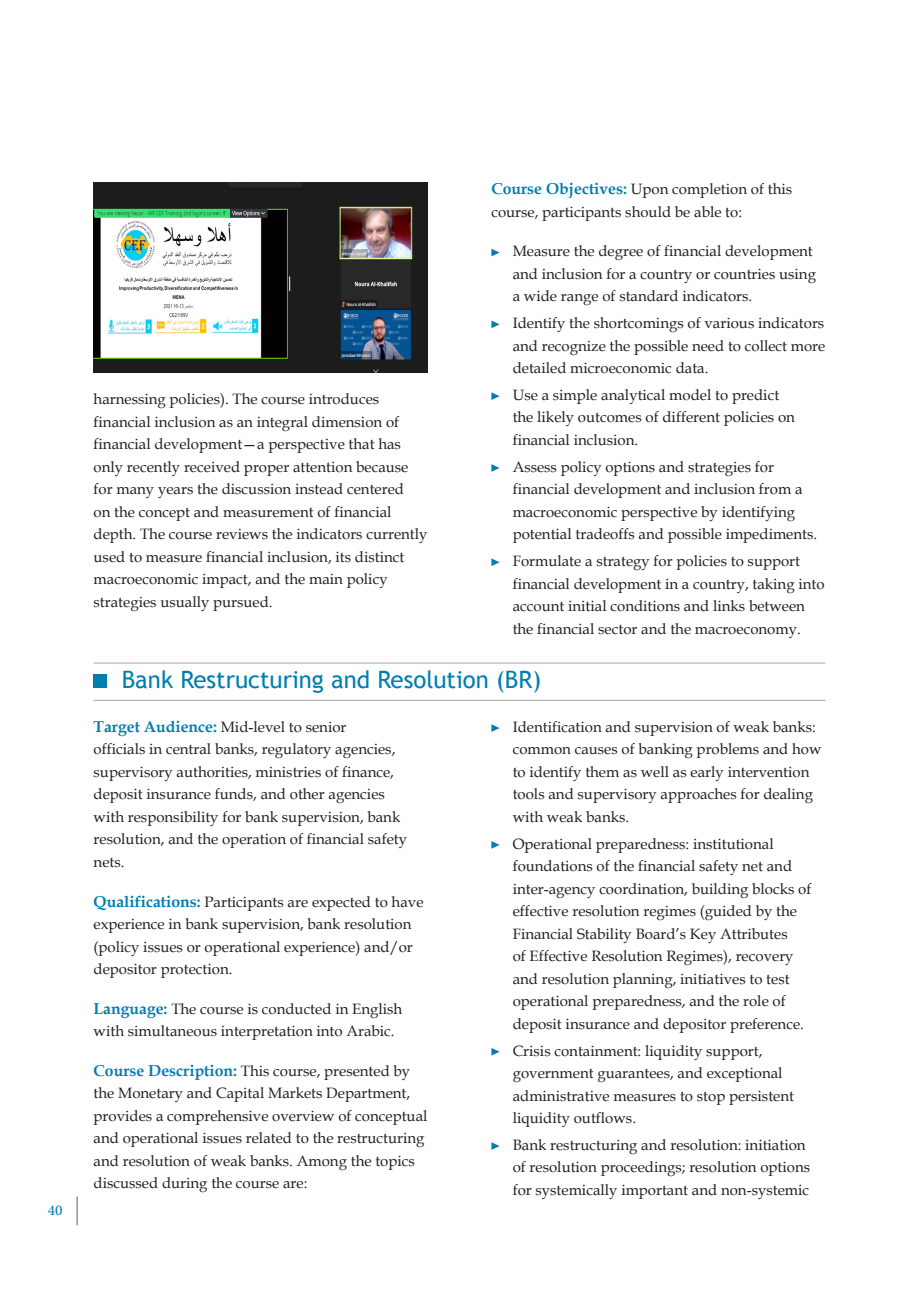
<style>
.page{position:relative;width:919px;height:1289px;background:#fff}
.page>*{position:absolute;margin:0;border:0;box-sizing:border-box;transform-origin:0 0}
.t1{font:24px "Trebuchet MS";color:#007eb0}
.t2{font:21px "Adobe Arabic";color:#007eb0}
.t3{font:15px/22.5px "Book Antiqua";color:#231f20}
.s1{font-weight:700;font-size:15.75px;color:#007eb0}
</style>
<div class="page">
<svg style="left:77px;top:1196px;width:1px;height:29px"></svg>
<svg style="left:491px;top:249px;width:8px;height:7px"></svg>
<svg style="left:491px;top:320px;width:8px;height:8px"></svg>
<svg style="left:491px;top:392px;width:8px;height:8px"></svg>
<svg style="left:491px;top:464px;width:8px;height:8px"></svg>
<svg style="left:491px;top:558px;width:8px;height:8px"></svg>
<hr style="left:94px;top:700px;width:731px;height:1px;background:#a8a9ad">
<hr style="left:94px;top:662px;width:731px;height:1px;background:#a8a9ad">
<div style="left:94px;top:674px;width:13px;height:14px;background:#007eb0"></div>
<svg style="left:491px;top:724px;width:8px;height:8px"></svg>
<svg style="left:491px;top:841px;width:8px;height:7px"></svg>
<svg style="left:491px;top:1048px;width:8px;height:7px"></svg>
<svg style="left:491px;top:1142px;width:8px;height:7px"></svg>
<img style="left:94px;top:183px;width:333px;height:189px">
<h2 class="t2" style="left:48px;top:1195px;width:16px">40</h2>
<p class="t3" style="left:491px;top:178px;width:302px"><span class="s1">Course Objectives:</span> Upon completion of this course, participants should be able to:</p>
<p class="t3" style="left:512px;top:240px;width:305px">Measure the degree of financial development and inclusion for a country or countries using a wide range of standard indicators.</p>
<p class="t3" style="left:512px;top:311px;width:314px;text-align:justify">Identify the shortcomings of various indicators and recognize the possible need to collect more detailed microeconomic data.</p>
<p class="t3" style="left:512px;top:383px;width:284px">Use a simple analytical model to predict the likely outcomes of different policies on financial inclusion.</p>
<p class="t3" style="left:512px;top:455px;width:306px">Assess policy options and strategies for financial development and inclusion from a macroeconomic perspective by identifying potential tradeoffs and possible impediments.</p>
<p class="t3" style="left:512px;top:549px;width:313px">Formulate a strategy for policies to support financial development in a country, taking into account initial conditions and links between the financial sector and the macroeconomy.</p>
<h1 class="t1" style="left:122px;top:665px;width:421px">Bank Restructuring and Resolution (BR)</h1>
<p class="t3" style="left:94px;top:715px;width:315px"><span class="s1">Target Audience:</span> Mid-level to senior<br>officials in central banks, regulatory agencies, supervisory authorities, ministries of finance, deposit insurance funds, and other agencies with responsibility for bank supervision, bank resolution, and the operation of financial safety nets.</p>
<p class="t3" style="left:94px;top:889px;width:331px"><span class="s1">Qualifications:</span> Participants are expected to have experience in bank supervision, bank resolution (policy issues or operational experience) and/or depositor protection.</p>
<p class="t3" style="left:94px;top:996px;width:310px"><span class="s1">Language:</span> The course is conducted in English with simultaneous interpretation into Arabic.</p>
<p class="t3" style="left:94px;top:1058px;width:335px"><span class="s1">Course Description:</span> This course, presented by the Monetary and Capital Markets Department, provides a comprehensive overview of conceptual and operational issues related to the restructuring and resolution of weak banks. Among the topics discussed during the course are:</p>
<p class="t3" style="left:94px;top:387px;width:335px">harnessing policies). The course introduces financial inclusion as an integral dimension of financial development—a perspective that has only recently received proper attention because for many years the discussion instead centered<br>on the concept and measurement of financial depth. The course reviews the indicators currently used to measure financial inclusion, its distinct macroeconomic impact, and the main policy strategies usually pursued.</p>
<p class="t3" style="left:512px;top:715px;width:310px">Identification and supervision of weak banks: common causes of banking problems and how to identify them as well as early intervention tools and supervisory approaches for dealing with weak banks.</p>
<p class="t3" style="left:512px;top:832px;width:300px">Operational preparedness: institutional foundations of the financial safety net and inter-agency coordination, building blocks of effective resolution regimes (guided by the Financial Stability Board’s Key Attributes<br>of Effective Resolution Regimes), recovery and resolution planning, initiatives to test operational preparedness, and the role of deposit insurance and depositor preference.</p>
<p class="t3" style="left:512px;top:1038px;width:283px">Crisis containment: liquidity support, government guarantees, and exceptional administrative measures to stop persistent liquidity outflows.</p>
<p class="t3" style="left:512px;top:1133px;width:299px">Bank restructuring and resolution: initiation of resolution proceedings; resolution options for systemically important and non-systemic</p>
</div>
